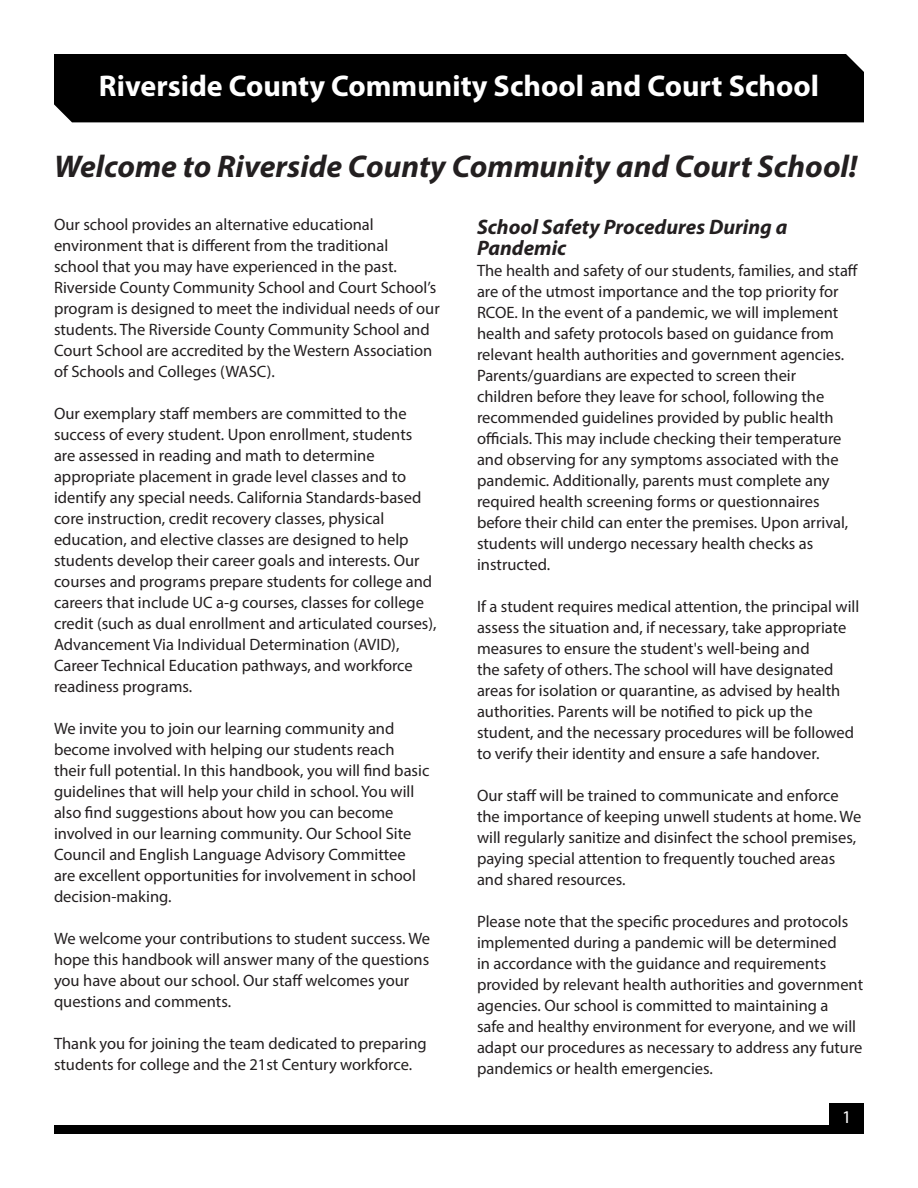
<style>
.page{position:relative;width:918px;height:1188px;background:#fff}
.page>*{position:absolute;margin:0;border:0;box-sizing:border-box;transform-origin:0 0}
.t1{font:italic 700 31.5px "Myriad Pro";color:#231f20}
.t2{font:700 30px "Myriad Pro";color:#fff}
.t3{font:italic 700 21px/21px "Myriad Pro";color:#231f20}
.t4{font:18px "Myriad Pro";color:#fff}
.t5{font:16.5px/21px "Myriad Pro";color:#231f20}
</style>
<div class="page">
<div style="left:54px;top:54px;width:810px;height:68px;background:#000"></div>
<div style="left:54px;top:1125px;width:810px;height:9px;background:#000"></div>
<div style="left:830px;top:1103px;width:34px;height:30px;background:#000"></div>
<p class="t2" style="left:99px;top:67px;width:722px">Riverside County Community School and Court School</p>
<p class="t1" style="left:54px;top:146px;width:805px">Welcome to Riverside County Community and Court School!</p>
<p class="t5" style="left:54px;top:214px;width:387px">Our school provides an alternative educational environment that is different from the traditional<br>school that you may have experienced in the past.<br>Riverside County Community School and Court School’s program is designed to meet the individual needs of our students. The Riverside County Community School and Court School are accredited by the Western Association of Schools and Colleges (WASC).</p>
<p class="t5" style="left:54px;top:403px;width:384px">Our exemplary staff members are committed to the success of every student. Upon enrollment, students are assessed in reading and math to determine appropriate placement in grade level classes and to identify any special needs. California Standards-based core instruction, credit recovery classes, physical education, and elective classes are designed to help students develop their career goals and interests. Our courses and programs prepare students for college and careers that include UC a-g courses, classes for college credit (such as dual enrollment and articulated courses), Advancement Via Individual Determination (AVID), Career Technical Education pathways, and workforce readiness programs.</p>
<p class="t5" style="left:54px;top:718px;width:377px">We invite you to join our learning community and become involved with helping our students reach their full potential. In this handbook, you will find basic guidelines that will help your child in school. You will also find suggestions about how you can become involved in our learning community. Our School Site Council and English Language Advisory Committee are excellent opportunities for involvement in school decision-making.</p>
<p class="t5" style="left:54px;top:928px;width:378px">We welcome your contributions to student success. We hope this handbook will answer many of the questions you have about our school. Our staff welcomes your questions and comments.</p>
<p class="t5" style="left:54px;top:1033px;width:374px">Thank you for joining the team dedicated to preparing students for college and the 21st Century workforce.</p>
<p class="t3" style="left:477px;top:216px;width:312px">School Safety Procedures During a<br>Pandemic</p>
<p class="t5" style="left:477px;top:260px;width:383px">The health and safety of our students, families, and staff are of the utmost importance and the top priority for RCOE. In the event of a pandemic, we will implement health and safety protocols based on guidance from relevant health authorities and government agencies.</p>
<p class="t5" style="left:477px;top:365px;width:373px">Parents/guardians are expected to screen their children before they leave for school, following the recommended guidelines provided by public health officials. This may include checking their temperature and observing for any symptoms associated with the pandemic. Additionally, parents must complete any required health screening forms or questionnaires before their child can enter the premises. Upon arrival, students will undergo necessary health checks as instructed.</p>
<p class="t5" style="left:477px;top:596px;width:384px">If a student requires medical attention, the principal will assess the situation and, if necessary, take appropriate measures to ensure the student's well-being and<br>the safety of others. The school will have designated areas for isolation or quarantine, as advised by health authorities. Parents will be notified to pick up the student, and the necessary procedures will be followed to verify their identity and ensure a safe handover.</p>
<p class="t5" style="left:477px;top:785px;width:386px">Our staff will be trained to communicate and enforce the importance of keeping unwell students at home. We will regularly sanitize and disinfect the school premises, paying special attention to frequently touched areas and shared resources.</p>
<p class="t5" style="left:477px;top:911px;width:388px">Please note that the specific procedures and protocols implemented during a pandemic will be determined<br>in accordance with the guidance and requirements provided by relevant health authorities and government agencies. Our school is committed to maintaining a<br>safe and healthy environment for everyone, and we will adapt our procedures as necessary to address any future pandemics or health emergencies.</p>
<p class="t4" style="left:842px;top:1106px;width:11px">1</p>
</div>
